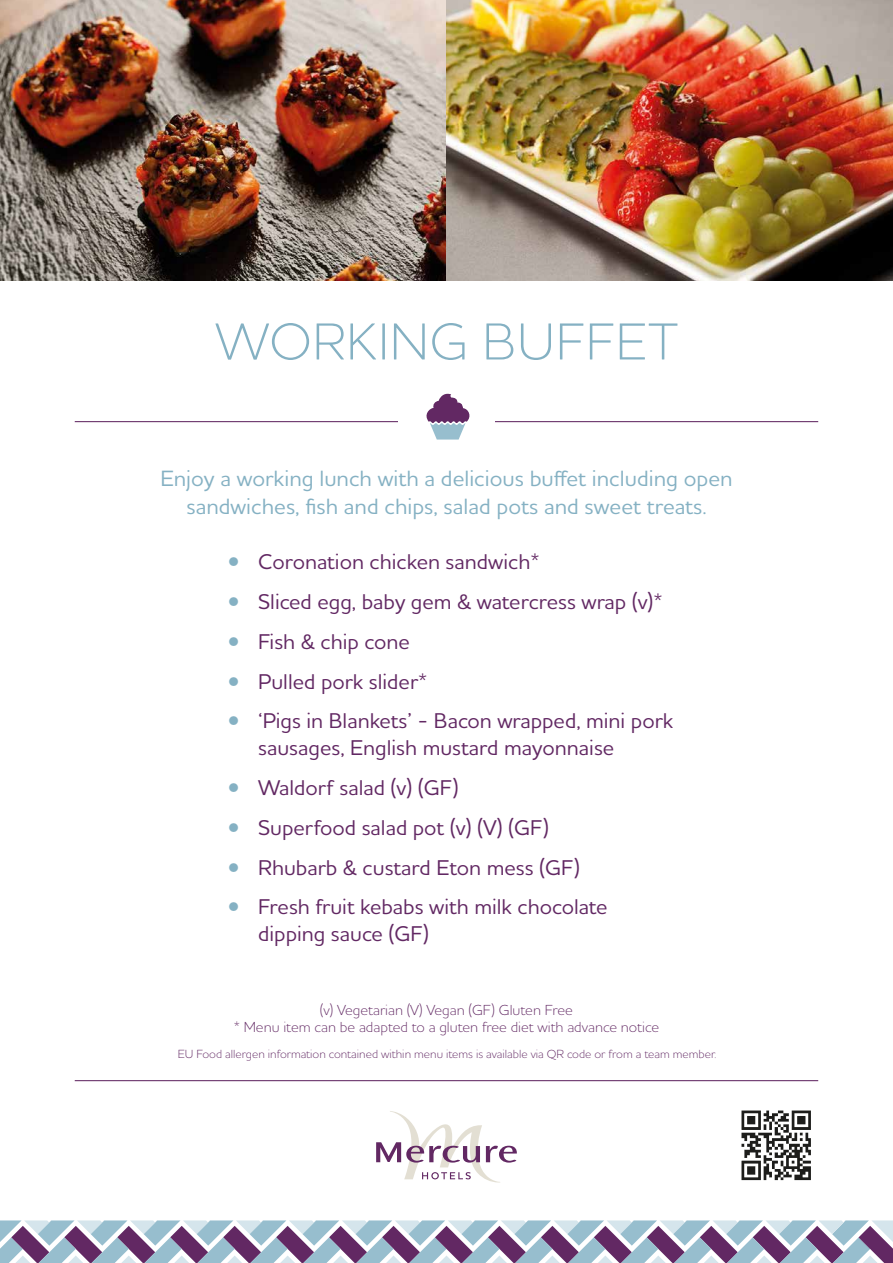
<style>
.page{position:relative;width:893px;height:1263px;background:#fff}
.page>*{position:absolute;margin:0;border:0;box-sizing:border-box;transform-origin:0 0}
.t1{font:300 52.8px "Houschka Alt Pro";letter-spacing:.015em;color:#85b1c3}
.t2{font:500 22.5px/27.5px "Houschka Alt Pro";color:#85b1c3;text-align:center}
.t3{font:500 21.75px/27px "Houschka Alt Pro";color:#622863}
.t4{font:300 14.85px/17px "Houschka Alt Pro";color:#622863;text-align:center}
.t5{font:300 12px "Houschka Alt Pro";color:#622863}
.s1{font-weight:300;color:#85b1c3}
</style>
<div class="page">
<svg style="left:0;top:1220px;width:893px;height:43px"></svg>
<svg style="left:376px;top:1111px;width:141px;height:71px"></svg>
<hr style="left:75px;top:1080px;width:743px;height:1px;background:#622863">
<hr style="left:75px;top:421px;width:743px;height:1px;background:#622863">
<div style="left:398px;top:394px;width:97px;height:53px;background:#fff"></div>
<svg style="left:426px;top:393px;width:44px;height:47px"></svg>
<img style="left:0;top:0;width:893px;height:281px">
<img style="left:741px;top:1110px;width:70px;height:71px">
<h1 class="t1" style="left:215px;top:308px;width:464px">WORKING BUFFET</h1>
<p class="t2" style="left:160px;top:464px;width:574px">Enjoy a working lunch with a delicious buffet including open sandwiches, fish and chips, salad pots and sweet treats.</p>
<p class="t3" style="left:228px;top:548px;width:313px"><span class="s1">•</span> Coronation chicken sandwich*</p>
<p class="t3" style="left:228px;top:588px;width:436px"><span class="s1">•</span> Sliced egg, baby gem &amp; watercress wrap (v)*</p>
<p class="t3" style="left:228px;top:627px;width:183px"><span class="s1">•</span> Fish &amp; chip cone</p>
<p class="t3" style="left:228px;top:667px;width:201px"><span class="s1">•</span> Pulled pork slider*</p>
<p class="t3" style="left:258px;top:707px;width:417px;text-indent:-30px"><span class="s1">•</span> ‘Pigs in Blankets’ - Bacon wrapped, mini pork sausages, English mustard mayonnaise</p>
<p class="t3" style="left:228px;top:774px;width:232px"><span class="s1">•</span> Waldorf salad (v) (GF)</p>
<p class="t3" style="left:228px;top:813px;width:322px"><span class="s1">•</span> Superfood salad pot (v) (V) (GF)</p>
<p class="t3" style="left:228px;top:853px;width:353px"><span class="s1">•</span> Rhubarb &amp; custard Eton mess (GF)</p>
<p class="t3" style="left:258px;top:893px;width:351px;text-indent:-30px"><span class="s1">•</span> Fresh fruit kebabs with milk chocolate dipping sauce (GF)</p>
<p class="t4" style="left:234px;top:1001px;width:427px">(v) Vegetarian (V) Vegan (GF) Gluten Free<br>* Menu item can be adapted to a gluten free diet with advance notice</p>
<p class="t5" style="left:178px;top:1046px;width:540px">EU Food allergen information contained within menu items is available via QR code or from a team member.</p>
</div>
